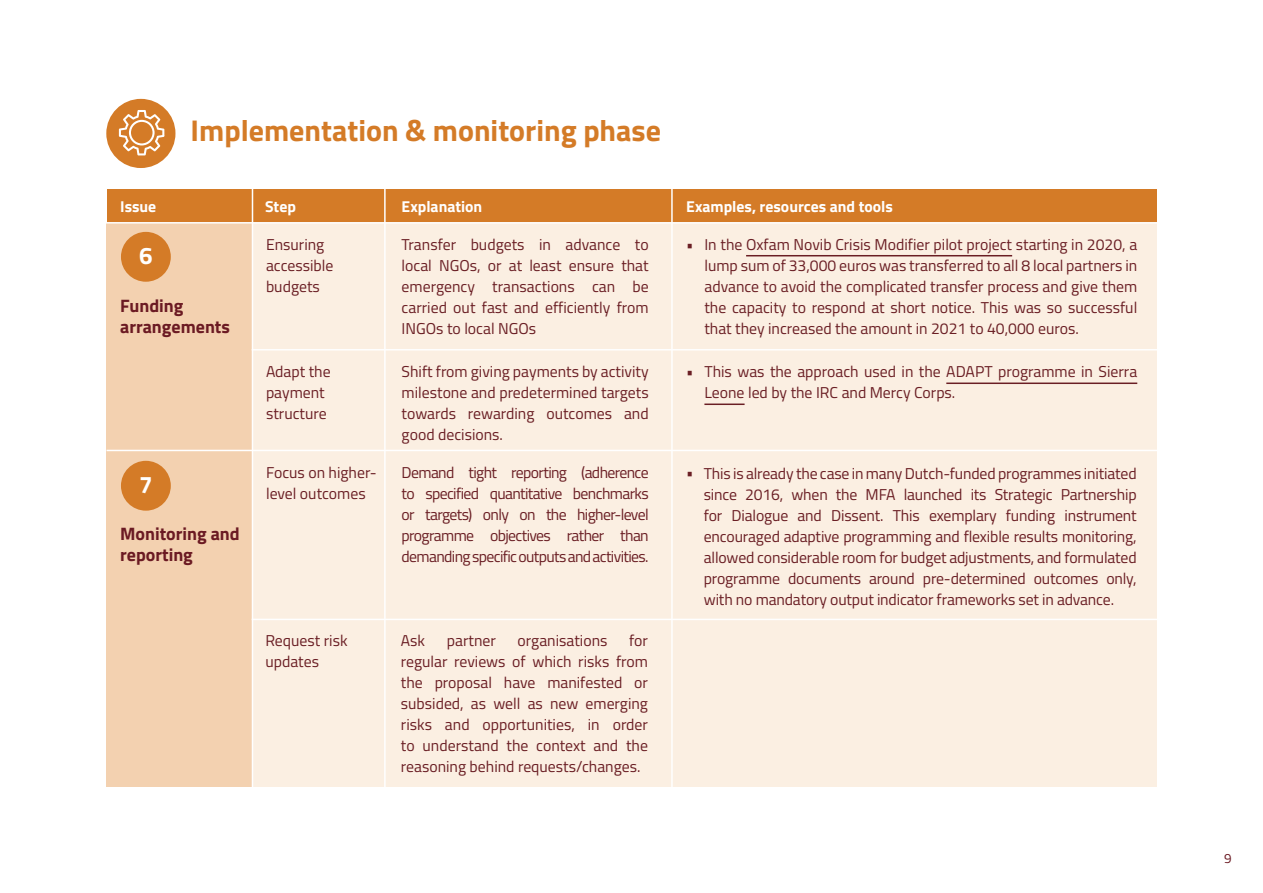
<style>
.page{position:relative;width:1263px;height:893px;background:#fff}
.page>*{position:absolute;margin:0;border:0;box-sizing:border-box;transform-origin:0 0}
.t1{font:700 30px "Titillium Web";color:#d47b27}
.t2{font:700 24px "Titillium Web";color:#fff}
.Para_-_Body{font:700 18px/21px "Titillium Web";color:#6b1a23}
.Text_in_Table{font:15.75px/21px "Titillium Web";color:#6a1e24;text-align:justify}
.t3{font:700 15.75px "Titillium Web";color:#fff}
.t4{font:13.5px "Titillium Web";color:#6b1a23}
</style>
<div class="page">
<div style="left:107px;top:189px;width:1049px;height:34px;background:#d47b27"></div>
<div style="left:252px;top:223px;width:904px;height:564px;background:#fbefe2"></div>
<div style="left:107px;top:223px;width:145px;height:564px;background:#f3d1b0"></div>
<hr style="left:746px;top:255px;width:266px;height:1px;background:#6a1e24">
<hr style="left:946px;top:382px;width:191px;height:2px;background:#6a1e24">
<hr style="left:704px;top:403px;width:40px;height:2px;background:#6a1e24">
<hr style="left:252px;top:177px;width:1px;height:699px;background:#fff">
<hr style="left:384px;top:174px;width:2px;height:699px;background:#fff">
<hr style="left:671px;top:177px;width:2px;height:699px;background:#fff">
<div style="left:106px;top:99px;width:69px;height:69px;background:#d47b27;border-radius:50%"></div>
<svg style="left:119px;top:110px;width:45px;height:45px"></svg>
<hr style="left:252px;top:349px;width:915px;height:1px;background:#fff">
<hr style="left:107px;top:450px;width:1060px;height:1px;background:#fff">
<hr style="left:252px;top:619px;width:915px;height:1px;background:#fff">
<hr style="left:85px;top:222px;width:1082px;height:2px;background:#fff">
<div style="left:121px;top:232px;width:50px;height:50px;background:#d47b27;border-radius:50%"></div>
<div style="left:121px;top:461px;width:50px;height:50px;background:#d47b27;border-radius:50%"></div>
<p class="t1" style="left:191px;top:108px;width:472px">Implementation &amp; monitoring phase</p>
<p class="t3" style="left:120px;top:194px;width:38px">Issue</p>
<p class="t3" style="left:265px;top:194px;width:32px">Step</p>
<p class="t3" style="left:402px;top:194px;width:82px">Explanation</p>
<p class="t3" style="left:686px;top:194px;width:208px">Examples, resources and tools</p>
<p class="t2" style="left:139px;top:238px;width:15px">6</p>
<p class="Para_-_Body" style="left:120px;top:294px;width:111px">Funding arrangements</p>
<p class="t2" style="left:139px;top:467px;width:15px">7</p>
<p class="Para_-_Body" style="left:120px;top:522px;width:121px">Monitoring and reporting</p>
<p class="Text_in_Table" style="left:266px;top:233px;width:69px;text-align:left">Ensuring accessible budgets</p>
<p class="Text_in_Table" style="left:266px;top:360px;width:66px;text-align:left">Adapt the payment structure</p>
<p class="Text_in_Table" style="left:266px;top:461px;width:112px">Focus on higher&shy;level outcomes</p>
<p class="Text_in_Table" style="left:402px;top:233px;width:249px">Transfer budgets in advance to local NGOs, or at least ensure that emergency transactions can be carried out fast and efficiently from INGOs to local NGOs</p>
<p class="Text_in_Table" style="left:402px;top:360px;width:249px">Shift from giving payments by activity milestone and predetermined targets towards rewarding outcomes and good decisions.</p>
<p class="Text_in_Table" style="left:402px;top:461px;width:249px">Demand tight reporting (adherence to specified quantitative benchmarks or targets) only on the higher-level programme objectives rather than demanding specific outputs and activities.</p>
<p class="Text_in_Table" style="left:265px;top:629px;width:84px">Request risk updates</p>
<p class="Text_in_Table" style="left:401px;top:629px;width:249px;text-indent:228px">for regular reviews of which risks from the proposal have manifested or subsided, as well as new emerging risks and opportunities, in order to understand the context and the reasoning behind requests/changes.</p>
<p class="Text_in_Table" style="left:401px;top:629px;width:26px">Ask</p>
<p class="Text_in_Table" style="left:447px;top:629px;width:51px">partner</p>
<p class="Text_in_Table" style="left:518px;top:629px;width:91px">organisations</p>
<p class="Text_in_Table" style="left:686px;top:233px;width:9px">•</p>
<p class="Text_in_Table" style="left:686px;top:360px;width:9px">•</p>
<p class="Text_in_Table" style="left:704px;top:233px;width:434px">In the Oxfam Novib Crisis Modifier pilot project starting in 2020, a lump sum of 33,000 euros was transferred to all 8 local partners in advance to avoid the complicated transfer process and give them the capacity to respond at short notice. This was so successful that they increased the amount in 2021 to 40,000 euros.</p>
<p class="Text_in_Table" style="left:704px;top:360px;width:434px">This was the approach used in the ADAPT programme in Sierra<br>Leone led by the IRC and Mercy Corps.</p>
<p class="Text_in_Table" style="left:686px;top:461px;width:9px">•</p>
<p class="Text_in_Table" style="left:704px;top:462px;width:434px">This is already the case in many Dutch-funded programmes initiated since 2016, when the MFA launched its Strategic Partnership for Dialogue and Dissent. This exemplary funding instrument encouraged adaptive programming and flexible results monitoring, allowed considerable room for budget adjustments, and formulated programme documents around pre-determined outcomes only, with no mandatory output indicator frameworks set in advance.</p>
<p class="t4" style="left:1224px;top:848px;width:9px">9</p>
</div>
